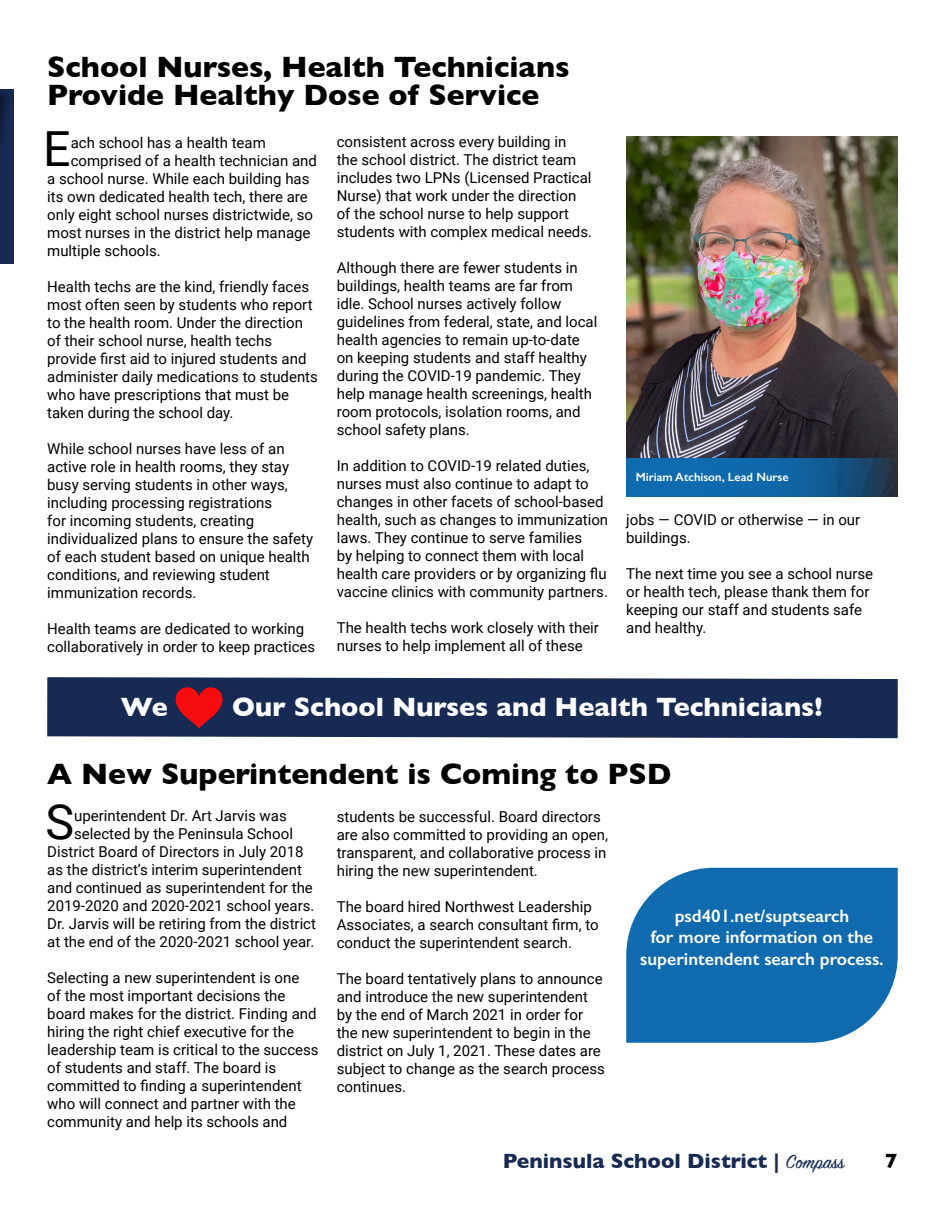
<style>
.page{position:relative;width:945px;height:1215px;background:#fff}
.page>*{position:absolute;margin:0;border:0;box-sizing:border-box;transform-origin:0 0}
.t1{font:48.45px "Roboto";color:#000}
.t2{font:700 30px "Gill Sans";color:#000}
.t3{font:700 27px "Gill Sans";color:#fff}
.t4{font:700 21px "Gill Sans";color:#162a53}
.t5{font:700 21px "Gill Sans";color:#000}
.t6{font:600 18px/21.6px "Gill Sans";color:#fff;text-align:center}
.t7{font:15px/18px "Roboto";color:#000}
.t8{font:600 12px "Gill Sans";color:#fff}
.s1{font-family:"Sign Painter House Script";font-weight:400}
</style>
<div class="page">
<div style="left:0;top:89px;width:14px;height:175px;background:#162a53"></div>
<img style="left:626px;top:136px;width:272px;height:322px">
<svg style="left:626px;top:868px;width:272px;height:175px;fill:#0f6bae"></svg>
<div style="left:47px;top:677px;width:851px;height:61px;background:#162a53"></div>
<div style="left:0;top:60px;width:13px;height:253px;background:#000;opacity:.5"></div>
<svg style="left:0;top:65px;width:1px;height:243px"></svg>
<img style="left:163px;top:677px;width:71px;height:61px">
<svg style="left:626px;top:458px;width:272px;height:39px;fill:#0f68aa"></svg>
<p class="t2" style="left:47px;top:43px;width:524px">School Nurses, Health Technicians</p>
<p class="t2" style="left:47px;top:71px;width:494px">Provide Healthy Dose of Service</p>
<p class="t1" style="left:43px;top:115px;width:29px">E</p>
<p class="t7" style="left:71px;top:133px;width:197px">ach school has a health team</p>
<p class="t7" style="left:71px;top:151px;width:248px">comprised of a health technician and</p>
<p class="t7" style="left:47px;top:169px;width:264px">a school nurse. While each building has</p>
<p class="t7" style="left:47px;top:187px;width:262px">its own dedicated health tech, there are</p>
<p class="t7" style="left:47px;top:205px;width:267px">only eight school nurses districtwide, so</p>
<p class="t7" style="left:47px;top:223px;width:265px">most nurses in the district help manage</p>
<p class="t7" style="left:47px;top:241px;width:115px">multiple schools.</p>
<p class="t7" style="left:47px;top:277px;width:272px">Health techs are the kind, friendly faces most often seen by students who report to the health room. Under the direction of their school nurse, health techs provide first aid to injured students and administer daily medications to students who have prescriptions that must be taken during the school day.</p>
<p class="t7" style="left:47px;top:439px;width:268px">While school nurses have less of an active role in health rooms, they stay busy serving students in other ways, including processing registrations<br>for incoming students, creating individualized plans to ensure the safety of each student based on unique health conditions, and reviewing student immunization records.</p>
<p class="t7" style="left:47px;top:619px;width:269px">Health teams are dedicated to working collaboratively in order to keep practices</p>
<p class="t7" style="left:337px;top:132px;width:257px">consistent across every building in<br>the school district. The district team includes two LPNs (Licensed Practical Nurse) that work under the direction of the school nurse to help support students with complex medical needs.</p>
<p class="t7" style="left:337px;top:258px;width:262px">Although there are fewer students in buildings, health teams are far from idle. School nurses actively follow guidelines from federal, state, and local health agencies to remain up-to-date on keeping students and staff healthy during the COVID-19 pandemic. They help manage health screenings, health room protocols, isolation rooms, and school safety plans.</p>
<p class="t7" style="left:337px;top:456px;width:273px">In addition to COVID-19 related duties, nurses must also continue to adapt to changes in other facets of school-based health, such as changes to immunization laws. They continue to serve families<br>by helping to connect them with local health care providers or by organizing flu vaccine clinics with community partners.</p>
<p class="t7" style="left:337px;top:618px;width:264px">The health techs work closely with their nurses to help implement all of these</p>
<p class="t8" style="left:636px;top:470px;width:154px">Miriam Atchison, Lead Nurse</p>
<p class="t7" style="left:626px;top:511px;width:236px">jobs — COVID or otherwise — in our buildings.</p>
<p class="t7" style="left:626px;top:565px;width:248px">The next time you see a school nurse or health tech, please thank them for keeping our staff and students safe</p>
<p class="t7" style="left:626px;top:619px;width:82px">and healthy.</p>
<p class="t3" style="left:121px;top:685px;width:49px">We</p>
<p class="t3" style="left:232px;top:685px;width:592px">Our School Nurses and Health Technicians!</p>
<p class="t2" style="left:47px;top:750px;width:626px">A New Superintendent is Coming to PSD</p>
<p class="t1" style="left:45px;top:788px;width:30px">S</p>
<p class="t7" style="left:74px;top:806px;width:214px">uperintendent Dr. Art Jarvis was</p>
<p class="t7" style="left:337px;top:807px;width:273px">students be successful. Board directors are also committed to providing an open, transparent, and collaborative process in hiring the new superintendent.</p>
<p class="t7" style="left:337px;top:897px;width:263px">The board hired Northwest Leadership<br>Associates, a search consultant firm, to conduct the superintendent search.</p>
<p class="t7" style="left:337px;top:969px;width:270px">The board tentatively plans to announce and introduce the new superintendent by the end of March 2021 in order for the new superintendent to begin in the district on July 1, 2021. These dates are subject to change as the search process continues.</p>
<p class="t7" style="left:74px;top:824px;width:220px">selected by the Peninsula School</p>
<p class="t7" style="left:47px;top:842px;width:258px">District Board of Directors in July 2018</p>
<p class="t7" style="left:47px;top:860px;width:256px">as the district’s interim superintendent</p>
<p class="t7" style="left:47px;top:878px;width:267px">and continued as superintendent for the</p>
<p class="t7" style="left:47px;top:896px;width:269px">2019-2020 and 2020-2021 school years.</p>
<p class="t7" style="left:47px;top:914px;width:270px">Dr. Jarvis will be retiring from the district</p>
<p class="t7" style="left:47px;top:932px;width:269px">at the end of the 2020-2021 school year.</p>
<p class="t7" style="left:47px;top:968px;width:273px">Selecting a new superintendent is one<br>of the most important decisions the board makes for the district. Finding and hiring the right chief executive for the leadership team is critical to the success of students and staff. The board is committed to finding a superintendent who will connect and partner with the community and help its schools and</p>
<p class="t6" style="left:675px;top:905px;width:176px">psd401.net/suptsearch</p>
<p class="t6" style="left:640px;top:926px;width:245px">for more information on the superintendent search process.</p>
<h3 class="t4" style="left:503px;top:1144px;width:343px">Peninsula School District | <span class="s1">Compass</span></h3>
<h3 class="t5" style="left:885px;top:1144px;width:14px">7</h3>
</div>
